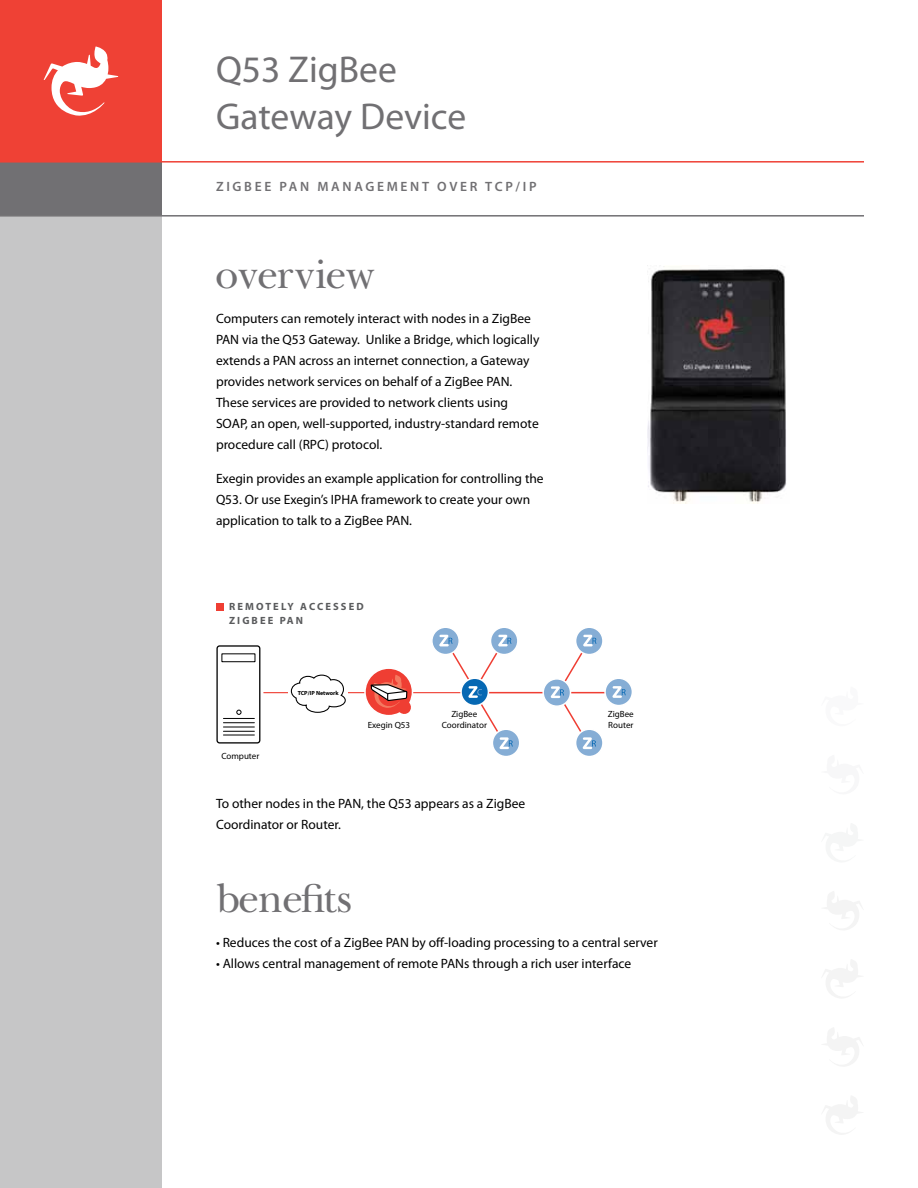
<style>
.page{position:relative;width:918px;height:1188px;background:#fff}
.page>*{position:absolute;margin:0;border:0;box-sizing:border-box;transform-origin:0 0}
.t1{font:42px "Baskerville SSK";color:#717073}
.t2{font:37.5px/46.5px "Myriad Pro";color:#717073}
.t3{font:13.5px/21px "Myriad Pro";color:#000}
.t4{font:600 13.5px "Myriad Pro";letter-spacing:.2em;color:#717073}
.t5{font:10.5px/13.5px "Myriad MM 700 600";letter-spacing:.2em;color:#5a5b5d}
.t6{font:9px/10.8px "Myriad Pro";color:#000;text-align:center}
.t7{font:700 6px "Myriad Pro";color:#000}
</style>
<div class="page">
<svg style="left:432px;top:627px;width:27px;height:28px"></svg>
<div style="left:431px;top:626px;width:29px;height:29px;border:2px solid #fff;border-radius:50%"></div>
<div style="left:605px;top:678px;width:27px;height:28px;background:#85add5;border-radius:50%"></div>
<div style="left:604px;top:677px;width:29px;height:29px;border:2px solid #fff;border-radius:50%"></div>
<svg style="left:576px;top:627px;width:27px;height:28px"></svg>
<div style="left:575px;top:626px;width:29px;height:29px;border:2px solid #fff;border-radius:50%"></div>
<svg style="left:576px;top:729px;width:27px;height:28px"></svg>
<div style="left:575px;top:728px;width:29px;height:29px;border:2px solid #fff;border-radius:50%"></div>
<svg style="left:492px;top:729px;width:28px;height:28px"></svg>
<div style="left:492px;top:728px;width:28px;height:29px;border:2px solid #fff;border-radius:50%"></div>
<hr style="left:263px;top:692px;width:208px;height:1px;background:#ef3e33">
<div style="left:288px;top:685px;width:59px;height:16px;background:#fff"></div>
<svg style="left:491px;top:627px;width:27px;height:28px"></svg>
<div style="left:490px;top:626px;width:29px;height:29px;border:2px solid #fff;border-radius:50%"></div>
<svg style="left:364px;top:668px;width:50px;height:47px"></svg>
<svg style="left:290px;top:674px;width:56px;height:39px"></svg>
<svg style="left:439px;top:635px;width:187px;height:114px"></svg>
<svg style="left:236px;top:710px;width:5px;height:5px"></svg>
<hr style="left:223px;top:718px;width:31px;height:1px;background:#000">
<hr style="left:223px;top:722px;width:31px;height:1px;background:#000">
<hr style="left:223px;top:727px;width:31px;height:1px;background:#000">
<hr style="left:223px;top:731px;width:31px;height:1px;background:#000">
<hr style="left:223px;top:735px;width:31px;height:1px;background:#000">
<div style="left:216px;top:645px;width:44px;height:99px;border:1px solid #000;border-radius:3px"></div>
<div style="left:222px;top:654px;width:33px;height:8px;border:1px solid #000"></div>
<div style="left:217px;top:603px;width:7px;height:7px;background:#ef3e33"></div>
<div style="left:0;top:0;width:162px;height:162px;background:#ef4135"></div>
<svg style="left:44px;top:47px;width:74px;height:68px"></svg>
<div style="left:0;top:162px;width:162px;height:54px;background:#717073"></div>
<div style="left:0;top:216px;width:162px;height:972px;background:#c6c6c7"></div>
<hr style="left:0;top:161px;width:864px;height:2px;background:#ef4135">
<hr style="left:0;top:215px;width:864px;height:2px;background:#717073">
<svg style="left:823px;top:1096px;width:39px;height:39px"></svg>
<svg style="left:823px;top:1028px;width:39px;height:38px"></svg>
<svg style="left:823px;top:960px;width:38px;height:38px"></svg>
<svg style="left:825px;top:891px;width:37px;height:39px"></svg>
<img style="left:648px;top:266px;width:139px;height:238px">
<h2 class="t2" style="left:216px;top:46px;width:252px">Q53 ZigBee<br>Gateway Device</h2>
<p class="t4" style="left:216px;top:178px;width:322px">ZIGBEE PAN MANAGEMENT OVER TCP/IP</p>
<h1 class="t1" style="left:216px;top:249px;width:161px">overview</h1>
<p class="t3" style="left:216px;top:307px;width:325px">Computers can remotely interact with nodes in a ZigBee PAN via the Q53 Gateway. Unlike a Bridge, which logically extends a PAN across an internet connection, a Gateway provides network services on behalf of a ZigBee PAN.<br>These services are provided to network clients using SOAP, an open, well-supported, industry-standard remote procedure call (RPC) protocol.</p>
<p class="t3" style="left:216px;top:468px;width:329px">Exegin provides an example application for controlling the<br>Q53. Or use Exegin’s IPHA framework to create your own application to talk to a ZigBee PAN.</p>
<p class="t5" style="left:229px;top:600px;width:136px">REMOTELY ACCESSED<br>ZIGBEE PAN</p>
<p class="t6" style="left:221px;top:750px;width:40px">Computer</p>
<p class="t7" style="left:298px;top:689px;width:43px">TCP/IP Network</p>
<p class="t6" style="left:368px;top:719px;width:44px">Exegin Q53</p>
<p class="t6" style="left:442px;top:708px;width:47px">ZigBee<br>Coordinator</p>
<p class="t6" style="left:608px;top:709px;width:28px;text-align:left">ZigBee<br>Router</p>
<p class="t3" style="left:216px;top:793px;width:311px">To other nodes in the PAN, the Q53 appears as a ZigBee<br>Coordinator or Router.</p>
<h1 class="t1" style="left:216px;top:873px;width:138px">benefits</h1>
<p class="t3" style="left:216px;top:932px;width:443px">• Reduces the cost of a ZigBee PAN by off-loading processing to a central server</p>
<p class="t3" style="left:216px;top:953px;width:417px">• Allows central management of remote PANs through a rich user interface</p>
</div>
